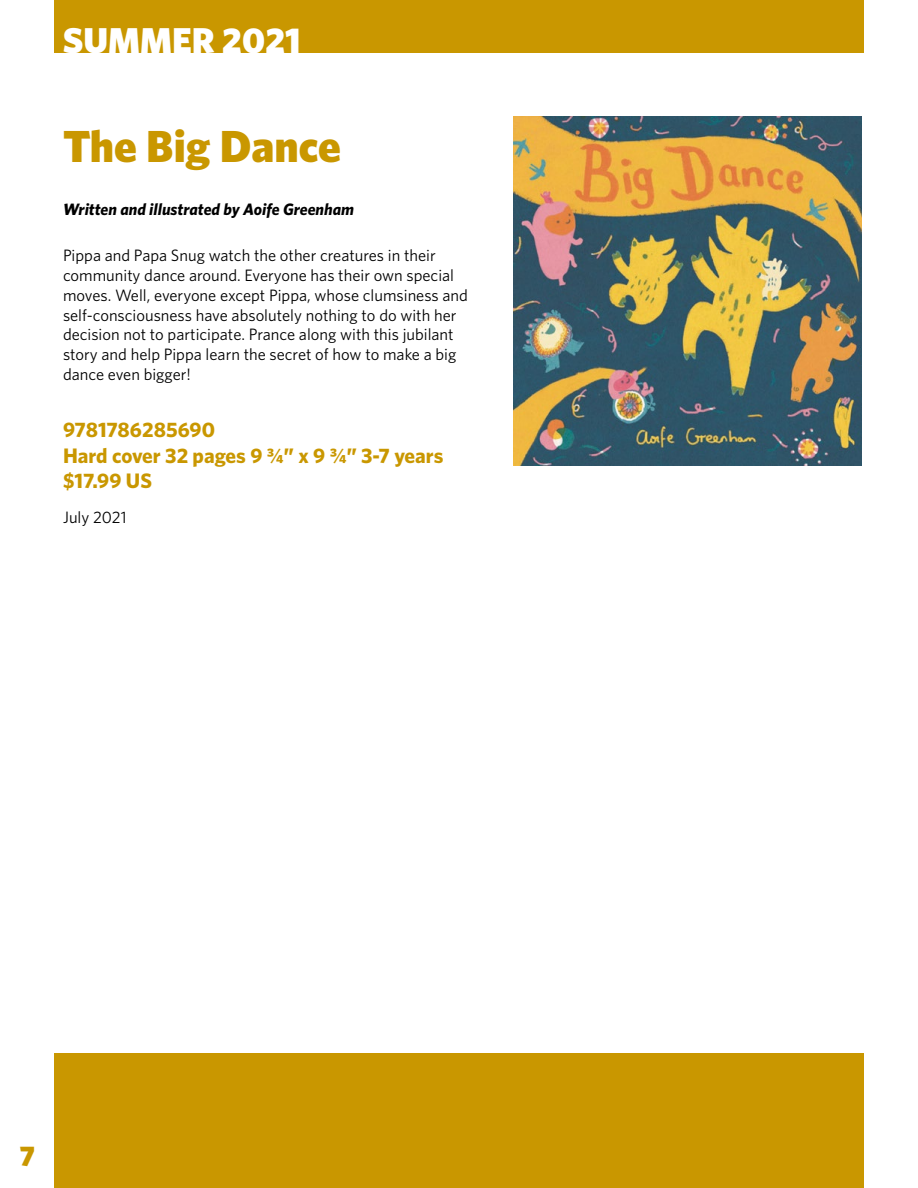
<style>
.page{position:relative;width:918px;height:1188px;background:#fff}
.page>*{position:absolute;margin:0;border:0;box-sizing:border-box;transform-origin:0 0}
.t1{font:900 45px "Whitney";color:#c99700}
.t2{font:900 36px "Whitney";color:#fff}
.t3{font:900 28.5px "Whitney";color:#c99700}
.t4{font:700 21px/25.2px "Whitney";color:#c99700}
.t5{font:16.5px/19.8px "Whitney";color:#000}
.t6{font:italic 700 16.5px "Whitney";color:#000}
</style>
<div class="page">
<div style="left:54px;top:0;width:810px;height:53px;background:#c99700"></div>
<img style="left:513px;top:117px;width:349px;height:349px">
<div style="left:54px;top:1053px;width:810px;height:135px;background:#c99700"></div>
<h2 class="t2" style="left:63px;top:18px;width:239px">SUMMER 2021</h2>
<h1 class="t1" style="left:63px;top:119px;width:280px">The Big Dance</h1>
<p class="t6" style="left:63px;top:198px;width:293px">Written and illustrated by Aoife Greenham</p>
<p class="t5" style="left:63px;top:245px;width:406px">Pippa and Papa Snug watch the other creatures in their community dance around. Everyone has their own special moves. Well, everyone except Pippa, whose clumsiness and self-consciousness have absolutely nothing to do with her decision not to participate. Prance along with this jubilant story and help Pippa learn the secret of how to make a big dance even bigger!</p>
<p class="t4" style="left:63px;top:417px;width:382px">9781786285690<br>Hard cover 32 pages 9 ¾” x 9 ¾” 3-7 years $17.99 US</p>
<p class="t5" style="left:63px;top:507px;width:65px">July 2021</p>
<h3 class="t3" style="left:20px;top:1139px;width:17px">7</h3>
</div>
